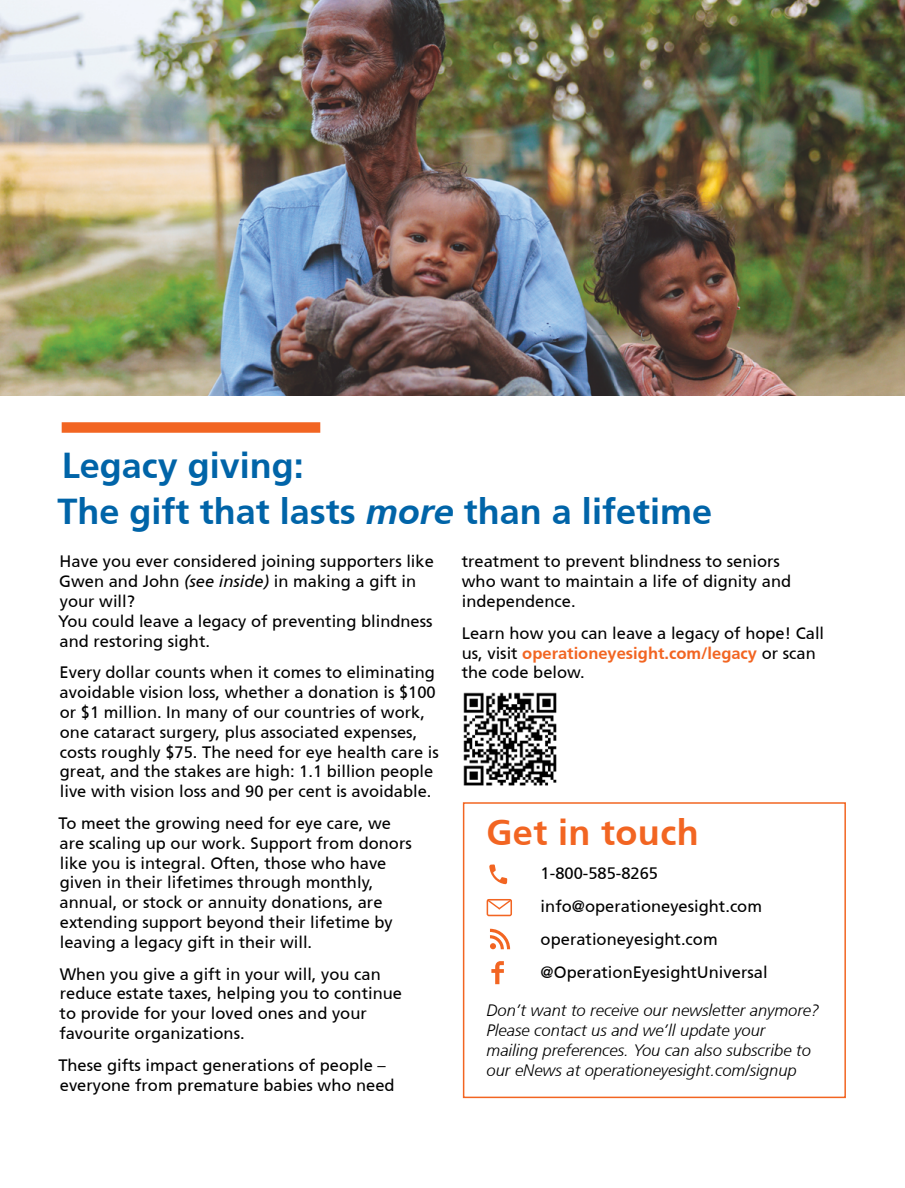
<style>
.page{position:relative;width:905px;height:1188px;background:#fff}
.page>*{position:absolute;margin:0;border:0;box-sizing:border-box;transform-origin:0 0}
.t1{font:700 36px/46.5px "Frutiger 65";color:#0064a8}
.t2{font:700 36px "Frutiger 65";letter-spacing:.01em;color:#f26522}
.t3{font:16.5px/19.8px "Frutiger 55 Roman";color:#000}
.t4{font:italic 300 16.5px/19.8px "Frutiger 46";color:#000}
.t5{font:700 16.5px "Frutiger 65";color:#f26522}
.s1{font-family:"Frutige 66";font-style:italic}
.s2{font-family:"Frutiger 56";font-style:italic}
.s3{font-family:"Frutiger 55 Roman";font-weight:400;color:#000}
</style>
<div class="page">
<div style="left:62px;top:422px;width:258px;height:11px;background:#f26522"></div>
<svg style="left:486px;top:899px;width:26px;height:17px"></svg>
<svg style="left:489px;top:864px;width:18px;height:20px"></svg>
<svg style="left:491px;top:961px;width:13px;height:23px"></svg>
<svg style="left:490px;top:929px;width:20px;height:20px"></svg>
<div style="left:463px;top:802px;width:382px;height:296px;border:2px solid #f26522"></div>
<img style="left:0;top:0;width:904px;height:396px">
<img style="left:463px;top:692px;width:94px;height:94px">
<h1 class="t1" style="left:58px;top:442px;width:656px">Legacy giving:<br>The gift that lasts <span class="s1">more</span> than a lifetime</h1>
<p class="t3" style="left:58px;top:552px;width:377px">Have you ever considered joining supporters like Gwen and John <span class="s2">(see inside)</span> in making a gift in your will?<br>You could leave a legacy of preventing blindness and restoring sight.</p>
<p class="t3" style="left:60px;top:663px;width:381px">Every dollar counts when it comes to eliminating avoidable vision loss, whether a donation is $100 or $1 million. In many of our countries of work, one cataract surgery, plus associated expenses, costs roughly $75. The need for eye health care is great, and the stakes are high: 1.1 billion people live with vision loss and 90 per cent is avoidable.</p>
<p class="t3" style="left:58px;top:813px;width:355px">To meet the growing need for eye care, we are scaling up our work. Support from donors like you is integral. Often, those who have given in their lifetimes through monthly, annual, or stock or annuity donations, are extending support beyond their lifetime by leaving a legacy gift in their will.</p>
<p class="t3" style="left:59px;top:964px;width:344px">When you give a gift in your will, you can reduce estate taxes, helping you to continue to provide for your loved ones and your favourite organizations.</p>
<p class="t3" style="left:58px;top:1055px;width:338px">These gifts impact generations of people – everyone from premature babies who need</p>
<p class="t3" style="left:461px;top:552px;width:331px">treatment to prevent blindness to seniors who want to maintain a life of dignity and independence.</p>
<p class="t3" style="left:462px;top:623px;width:364px">Learn how you can leave a legacy of hope! Call</p>
<p class="t5" style="left:462px;top:643px;width:355px"><span class="s3">us, visit</span> operationeyesight.com/legacy <span class="s3">or scan</span></p>
<p class="t3" style="left:461px;top:663px;width:124px">the code below.</p>
<h1 class="t2" style="left:486px;top:811px;width:213px">Get in touch</h1>
<p class="t3" style="left:540px;top:857px;width:228px;line-height:33px">1-800-585-8265 info@operationeyesight.com operationeyesight.com @OperationEyesightUniversal</p>
<p class="t4" style="left:486px;top:1001px;width:334px">Don’t want to receive our newsletter anymore?<br>Please contact us and we’ll update your mailing preferences. You can also subscribe to our eNews at operationeyesight.com/signup</p>
</div>
